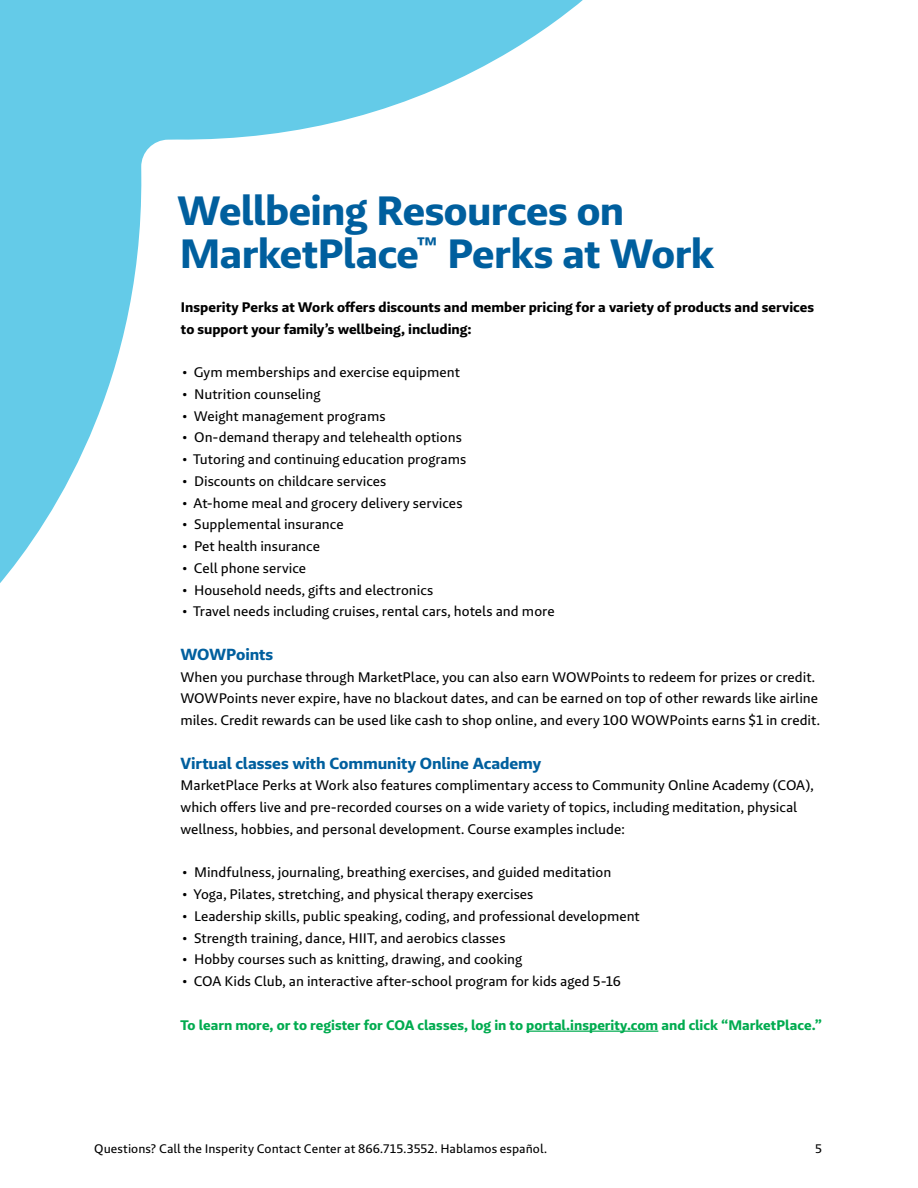
<style>
.page{position:relative;width:918px;height:1188px;background:#fff}
.page>*{position:absolute;margin:0;border:0;box-sizing:border-box;transform-origin:0 0}
.t1{font:42px/43.5px "Brando Sans Bold LF";letter-spacing:-.015em;color:#005f9e}
.t2{font:16.5px "Brando Sans Bold LF";letter-spacing:-.005em;color:#005f9e}
.t3{font:14.25px/21.8px "Brando Sans Text LF";color:#000}
.t4{font:14.25px/21.8px "Brando Sans Bold LF";color:#000}
.t5{font:14.25px "Brando Sans Bold LF";color:#00ab4f}
.t6{font:12.75px "Brando Sans Text LF";letter-spacing:.005em;color:#000}
</style>
<div class="page">
<svg style="left:0;top:0;width:583px;height:583px"></svg>
<hr style="left:526px;top:1031px;width:132px;height:1px;background:#00ab4f">
<h1 class="t1" style="left:177px;top:189px;width:538px">Wellbeing Resources on<br>MarketPlace<sup>™</sup> Perks at Work</h1>
<p class="t4" style="left:181px;top:296px;width:635px">Insperity Perks at Work offers discounts and member pricing for a variety of products and services to support your family’s wellbeing, including:</p>
<p class="t3" style="left:183px;top:361px;width:279px">• Gym memberships and exercise equipment</p>
<p class="t3" style="left:183px;top:383px;width:139px">• Nutrition counseling</p>
<p class="t3" style="left:183px;top:405px;width:205px">• Weight management programs</p>
<p class="t3" style="left:183px;top:426px;width:281px">• On-demand therapy and telehealth options</p>
<p class="t3" style="left:183px;top:448px;width:285px">• Tutoring and continuing education programs</p>
<p class="t3" style="left:183px;top:470px;width:205px">• Discounts on childcare services</p>
<p class="t3" style="left:183px;top:492px;width:281px">• At-home meal and grocery delivery services</p>
<p class="t3" style="left:183px;top:513px;width:163px">• Supplemental insurance</p>
<p class="t3" style="left:183px;top:535px;width:139px">• Pet health insurance</p>
<p class="t3" style="left:183px;top:557px;width:125px">• Cell phone service</p>
<p class="t3" style="left:183px;top:579px;width:252px">• Household needs, gifts and electronics</p>
<p class="t3" style="left:183px;top:600px;width:374px">• Travel needs including cruises, rental cars, hotels and more</p>
<p class="t2" style="left:181px;top:644px;width:94px">WOWPoints</p>
<p class="t3" style="left:180px;top:666px;width:641px">When you purchase through MarketPlace, you can also earn WOWPoints to redeem for prizes or credit.<br>WOWPoints never expire, have no blackout dates, and can be earned on top of other rewards like airline miles. Credit rewards can be used like cash to shop online, and every 100 WOWPoints earns $1 in credit.</p>
<p class="t2" style="left:180px;top:753px;width:362px">Virtual classes with Community Online Academy</p>
<p class="t3" style="left:180px;top:775px;width:635px">MarketPlace Perks at Work also features complimentary access to Community Online Academy (COA), which offers live and pre-recorded courses on a wide variety of topics, including meditation, physical wellness, hobbies, and personal development. Course examples include:</p>
<p class="t3" style="left:183px;top:862px;width:430px">• Mindfulness, journaling, breathing exercises, and guided meditation</p>
<p class="t3" style="left:183px;top:883px;width:352px">• Yoga, Pilates, stretching, and physical therapy exercises</p>
<p class="t3" style="left:183px;top:905px;width:459px">• Leadership skills, public speaking, coding, and professional development</p>
<p class="t3" style="left:183px;top:927px;width:324px">• Strength training, dance, HIIT, and aerobics classes</p>
<p class="t3" style="left:183px;top:948px;width:341px">• Hobby courses such as knitting, drawing, and cooking</p>
<p class="t3" style="left:183px;top:970px;width:440px">• COA Kids Club, an interactive after-school program for kids aged 5-16</p>
<p class="t5" style="left:180px;top:1016px;width:643px">To learn more, or to register for COA classes, log in to portal.insperity.com and click “MarketPlace.”</p>
<p class="t6" style="left:94px;top:1141px;width:454px">Questions? Call the Insperity Contact Center at 866.715.3552. Hablamos español.</p>
<p class="t6" style="left:815px;top:1141px;width:8px">5</p>
</div>
